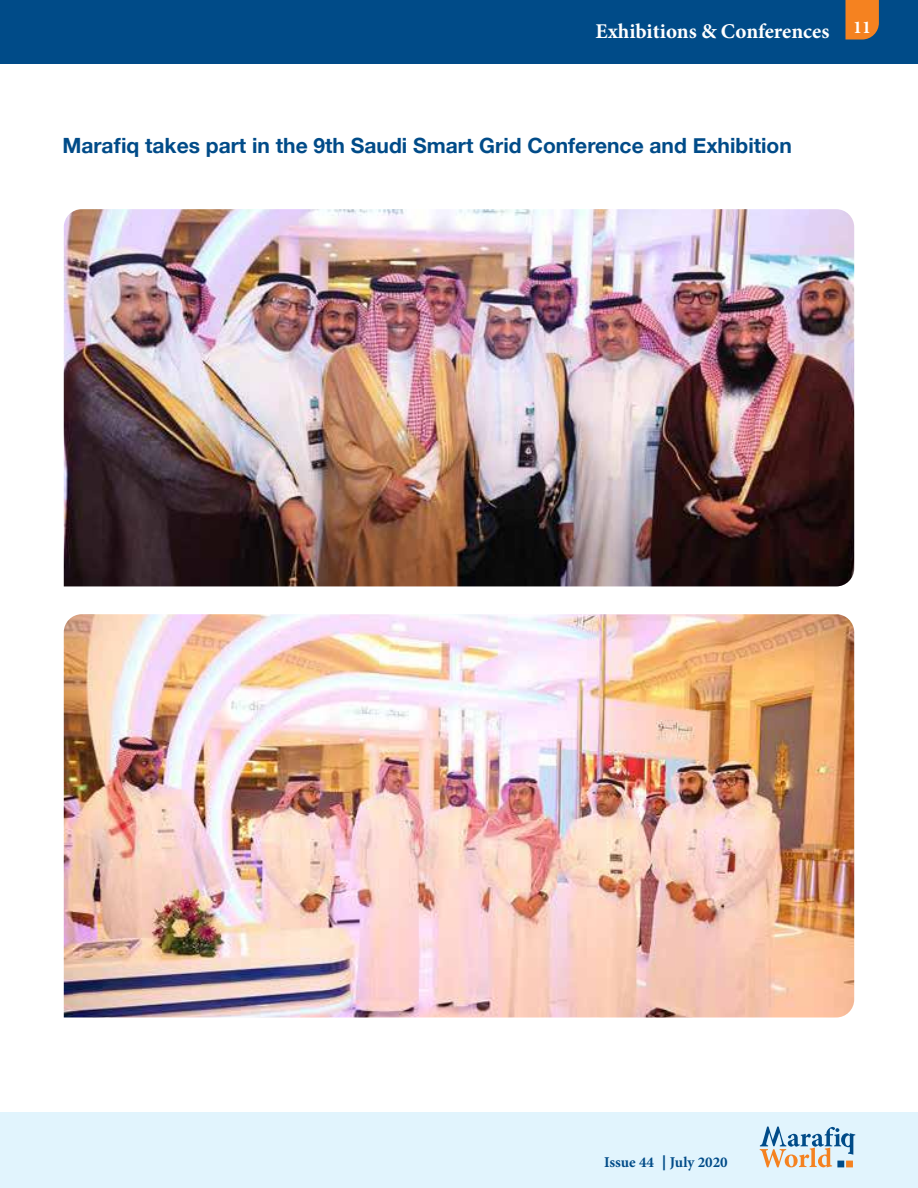
<style>
.page{position:relative;width:918px;height:1188px;background:#fff}
.page>*{position:absolute;margin:0;border:0;box-sizing:border-box;transform-origin:0 0}
.t1{font:700 21px "Helvetica Neue";color:#004b88}
.t2{font:700 21px "Minion Pro";color:#fff}
.t3{font:700 15px "Minion Pro";color:#004b88}
.s1{font-family:"Helvetica Neue"}
</style>
<div class="page">
<div style="left:0;top:0;width:918px;height:63px;background:#004b88"></div>
<div style="left:0;top:1112px;width:918px;height:76px;background:#e1f4fd"></div>
<svg style="left:845px;top:0;width:34px;height:40px"></svg>
<svg style="left:760px;top:1127px;width:95px;height:40px"></svg>
<div style="left:837px;top:1161px;width:7px;height:6px;background:#004b88;border:2px solid #004b88"></div>
<div style="left:846px;top:1161px;width:7px;height:6px;background:#f58220;border:2px solid #f58220"></div>
<img style="left:64px;top:209px;width:790px;height:377px">
<img style="left:64px;top:614px;width:790px;height:404px">
<p class="t2" style="left:595px;top:16px;width:277px">Exhibitions &amp; Conferences <sup>11</sup></p>
<p class="t1" style="left:62px;top:132px;width:731px">Marafiq takes part in the 9th Saudi Smart Grid Conference and Exhibition</p>
<p class="t3" style="left:604px;top:1151px;width:125px">Issue 44 <span class="s1">|</span> July 2020</p>
</div>
